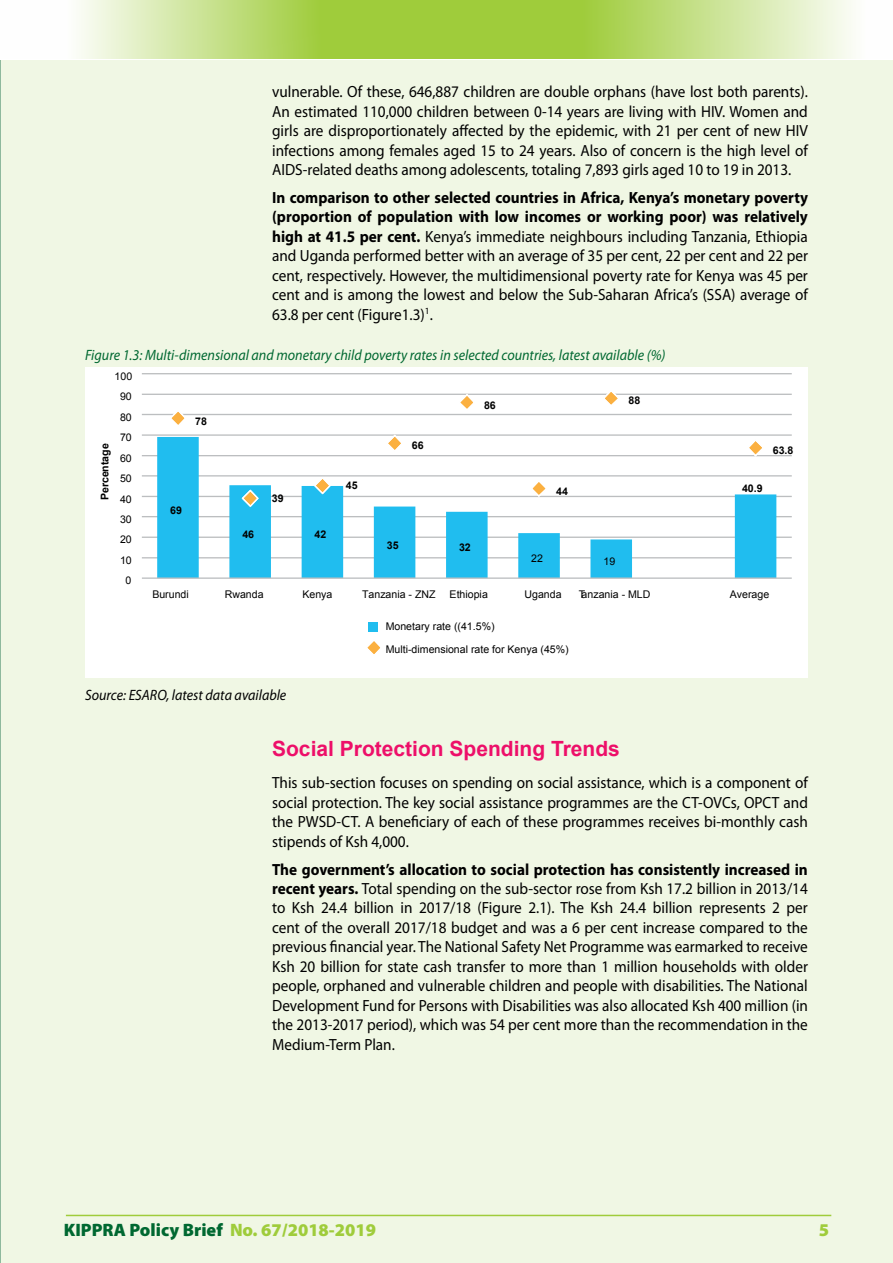
<style>
.page{position:relative;width:893px;height:1263px;background:#fff}
.page>*{position:absolute;margin:0;border:0;box-sizing:border-box;transform-origin:0 0}
.t1{font:700 21px "Arial";color:#ed0f69}
.t2{font:900 18px "Myriad Pro";color:#006831}
.t3{font:900 18px "Myriad Pro";color:#9fcc3b}
.t4{font:16.2px/19.5px "Myriad Pro";color:#000;text-align:justify;scale:.94 1}
.t5{font:italic 15px "Myriad Pro";color:#006831;scale:.94 1}
.t6{font:italic 15px "Myriad Pro";color:#000;scale:.94 1}
.t7{font:10.65px/22.2px "Arial";color:#010101}
.t8{font:700 10.65px "Arial";color:#010101}
.t9{font:10.65px "Arial";color:#000}
.s1{font-weight:700}
.s2{font-style:inherit}
.s3{color:#9fcc3b}
</style>
<div class="page">
<hr style="left:0;top:0;width:1px;height:59px;background:#9fcc3b">
<div style="left:0;top:53px;width:893px;height:1210px;background:#f0f7e4"></div>
<hr style="left:66px;top:1215px;width:765px;height:1px;background:#9fcc3b">
<svg style="left:1px;top:0;width:456px;height:59px"></svg>
<svg style="left:457px;top:0;width:436px;height:59px"></svg>
<div style="left:85px;top:367px;width:723px;height:311px;background:#fff"></div>
<hr style="left:142px;top:557px;width:650px;height:1px;background:#bcbec0">
<hr style="left:142px;top:537px;width:650px;height:1px;background:#bcbec0">
<hr style="left:142px;top:516px;width:650px;height:1px;background:#bcbec0">
<hr style="left:142px;top:496px;width:650px;height:1px;background:#bcbec0">
<hr style="left:142px;top:475px;width:650px;height:1px;background:#bcbec0">
<hr style="left:142px;top:455px;width:650px;height:1px;background:#bcbec0">
<hr style="left:142px;top:434px;width:650px;height:2px;background:#bcbec0">
<hr style="left:142px;top:414px;width:650px;height:1px;background:#bcbec0">
<hr style="left:142px;top:394px;width:650px;height:1px;background:#bcbec0">
<hr style="left:142px;top:373px;width:650px;height:1px;background:#bcbec0">
<svg style="left:157px;top:437px;width:619px;height:140px"></svg>
<hr style="left:142px;top:577px;width:650px;height:2px;background:#bcbec0">
<svg style="left:168px;top:392px;width:597px;height:116px"></svg>
<div style="left:368px;top:622px;width:10px;height:10px;background:#20bdef"></div>
<svg style="left:367px;top:641px;width:13px;height:13px"></svg>
<p class="t4" style="left:272px;top:82px;width:571px">vulnerable. Of these, 646,887 children are double orphans (have lost both parents).<br>An estimated 110,000 children between 0-14 years are living with HIV. Women and girls are disproportionately affected by the epidemic, with 21 per cent of new HIV infections among females aged 15 to 24 years. Also of concern is the high level of AIDS-related deaths among adolescents, totaling 7,893 girls aged 10 to 19 in 2013.</p>
<p class="t4" style="left:272px;top:187px;width:571px"><span class="s1">In comparison to other selected countries in Africa, Kenya’s monetary poverty (proportion of population with low incomes or working poor) was relatively high at 41.5 per cent.</span> Kenya’s immediate neighbours including Tanzania, Ethiopia and Uganda performed better with an average of 35 per cent, 22 per cent and 22 per cent, respectively. However, the multidimensional poverty rate for Kenya was 45 per cent and is among the lowest and below the Sub-Saharan Africa’s (SSA) average of 63.8 per cent (Figure1.3)<sup>1</sup>.</p>
<p class="t5" style="left:85px;top:346px;width:619px">Figure 1.3: Multi-dimensional and monetary child poverty rates in selected countries, latest available (%)</p>
<p class="t9" style="left:115px;top:369px;width:19px">100</p>
<p class="t9" style="left:120px;top:390px;width:13px">90</p>
<p class="t9" style="left:120px;top:410px;width:13px">80</p>
<p class="t8" style="left:98px;top:500px;width:59px;rotate:-90deg">Percentage</p>
<p class="t9" style="left:120px;top:431px;width:13px">70</p>
<p class="t9" style="left:120px;top:451px;width:13px">60</p>
<p class="t9" style="left:120px;top:471px;width:13px">50</p>
<p class="t9" style="left:120px;top:492px;width:13px">40</p>
<p class="t9" style="left:120px;top:512px;width:13px">30</p>
<p class="t9" style="left:120px;top:533px;width:13px">20</p>
<p class="t9" style="left:120px;top:553px;width:13px">10</p>
<p class="t9" style="left:125px;top:574px;width:7px">0</p>
<p class="t8" style="left:195px;top:414px;width:13px">78</p>
<p class="t8" style="left:170px;top:503px;width:13px">69</p>
<p class="t8" style="left:272px;top:491px;width:13px">39</p>
<p class="t8" style="left:242px;top:527px;width:13px">46</p>
<p class="t8" style="left:315px;top:528px;width:13px">4<span class="s2">2</span></p>
<p class="t8" style="left:346px;top:478px;width:13px">45</p>
<p class="t8" style="left:412px;top:439px;width:13px">66</p>
<p class="t8" style="left:484px;top:398px;width:13px">86</p>
<p class="t8" style="left:387px;top:538px;width:13px">35</p>
<p class="t8" style="left:459px;top:540px;width:13px">32</p>
<p class="t8" style="left:628px;top:394px;width:13px">88</p>
<p class="t8" style="left:556px;top:484px;width:13px">44</p>
<p class="t7" style="left:531px;top:547px;width:13px">22</p>
<p class="t7" style="left:603px;top:550px;width:13px">19</p>
<p class="t8" style="left:773px;top:443px;width:22px">63.8</p>
<p class="t8" style="left:742px;top:481px;width:22px">40.9</p>
<p class="t7" style="left:450px;top:583px;width:40px">Ethiopia</p>
<p class="t7" style="left:524px;top:583px;width:39px">Uganda</p>
<p class="t7" style="left:579px;top:583px;width:73px">Tanzania - MLD</p>
<p class="t7" style="left:730px;top:583px;width:41px">Average</p>
<p class="t7" style="left:386px;top:615px;width:185px">Monetary rate <span class="s2">((41.5%)<br></span>Multi-dimensional rate <span class="s2">for Kenya (45%)</span></p>
<p class="t7" style="left:152px;top:583px;width:38px">Burundi</p>
<p class="t7" style="left:225px;top:583px;width:40px">Rwanda</p>
<p class="t7" style="left:302px;top:583px;width:32px">Kenya</p>
<p class="t7" style="left:362px;top:583px;width:75px">Tanzania - ZNZ</p>
<p class="t6" style="left:85px;top:686px;width:216px">Source: ESARO, latest data available</p>
<p class="t1" style="left:272px;top:735px;width:349px">Social Protection Spending Trends</p>
<p class="t4" style="left:272px;top:773px;width:571px">This sub-section focuses on spending on social assistance, which is a component of social protection. The key social assistance programmes are the CT-OVCs, OPCT and the PWSD-CT. A beneficiary of each of these programmes receives bi-monthly cash stipends of Ksh 4,000.</p>
<p class="t4" style="left:272px;top:859px;width:572px"><span class="s1">The government’s allocation to social protection has consistently increased in recent years.</span> Total spending on the sub-sector rose from Ksh 17.2 billion in 2013/14 to Ksh 24.4 billion in 2017/18 (Figure 2.1). The Ksh 24.4 billion represents 2 per cent of the overall 2017/18 budget and was a 6 per cent increase compared to the previous financial year. The National Safety Net Programme was earmarked to receive Ksh 20 billion for state cash transfer to more than 1 million households with older people, orphaned and vulnerable children and people with disabilities. The National Development Fund for Persons with Disabilities was also allocated Ksh 400 million (in the 2013-2017 period), which was 54 per cent more than the recommendation in the Medium-Term Plan.</p>
<p class="t2" style="left:64px;top:1218px;width:314px">KIPPRA Policy Brief <span class="s3">No. 67/2018-2019</span></p>
<p class="t3" style="left:819px;top:1218px;width:12px">5</p>
</div>
